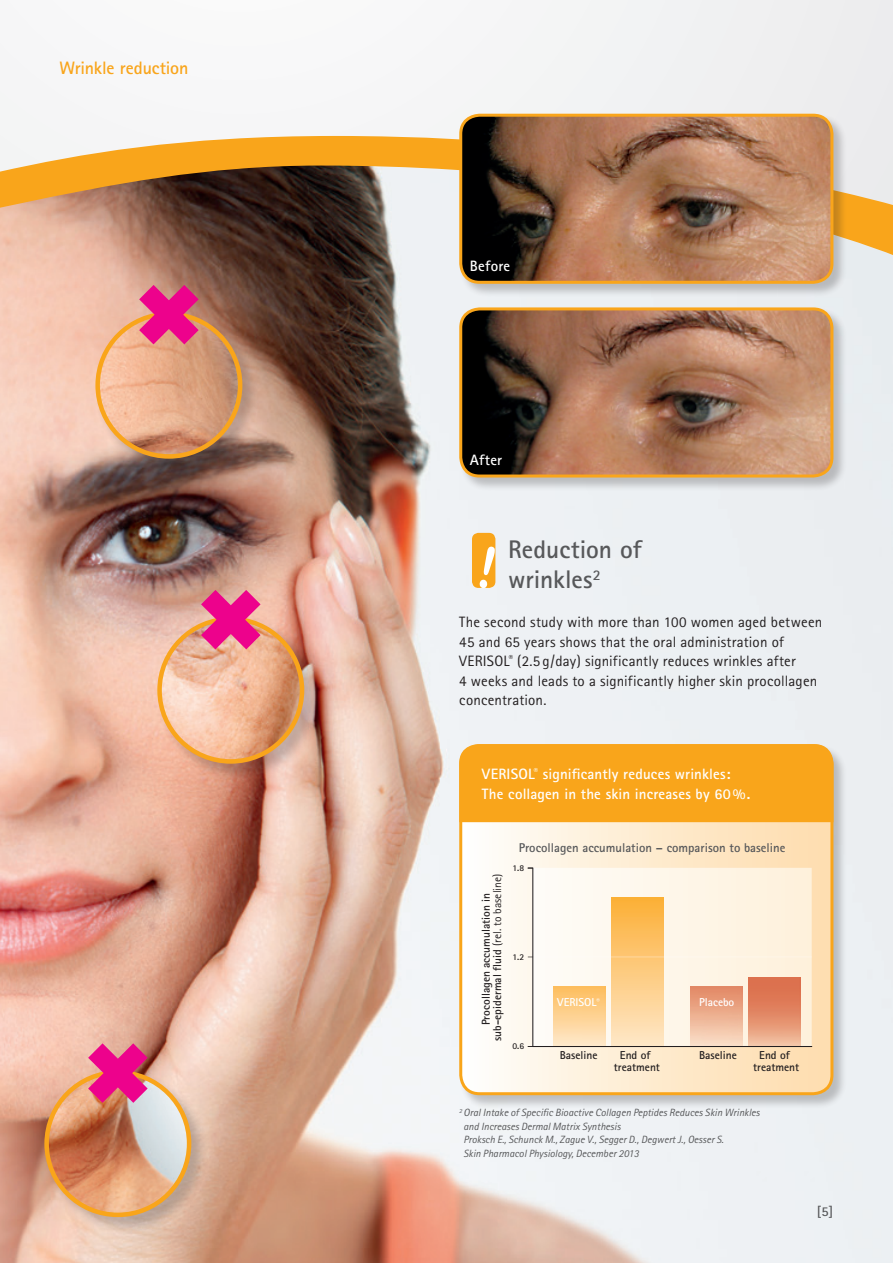
<style>
.page{position:relative;width:893px;height:1263px;background:#fff}
.page>*{position:absolute;margin:0;border:0;box-sizing:border-box;transform-origin:0 0}
.t1{font:700 25.5px/30.6px "Rotis Sans Serif";color:#57585a}
.t2{font:700 18px "Rotis Sans Serif";letter-spacing:-.01em;color:#f9a51b}
.t3{font:15px/19.5px "Rotis Sans Serif";letter-spacing:.01em;color:#231f20}
.t4{font:700 15px/19.5px "Rotis Sans Serif";letter-spacing:.01em;color:#fff}
.t5{font:700 13.5px "Rotis Sans Serif";color:#57585a}
.t6{font:700 12.75px "Rotis Sans Serif";color:#57585a}
.t7{font:700 11.55px/11.4px "Rotis Sans Serif";color:#231f20;text-align:center}
.t8{font:700 11.55px "Rotis Sans Serif";color:#fff}
.t9{font:italic 10.5px/13.5px "Rotis Sans Serif";color:#57585a}
.t10{font:700 8.85px "Rotis Sans Serif";color:#231f20}
.s1{font-weight:400}
</style>
<div class="page">
<img style="left:0;top:261px;width:893px;height:1002px">
<div style="left:0;top:0;width:893px;height:114px;background:#f5f5f6"></div>
<svg style="left:0;top:114px;width:893px;height:147px"></svg>
<div style="left:472px;top:533px;width:23px;height:55px;background:#f9a51b;border-radius:6px"></div>
<svg style="left:479px;top:546px;width:17px;height:43px"></svg>
<div style="left:459px;top:743px;width:388px;height:365px;background:#231f20;opacity:.25"></div>
<svg style="left:461px;top:822px;width:371px;height:272px"></svg>
<svg style="left:528px;top:868px;width:284px;height:179px"></svg>
<div style="left:459px;top:744px;width:374px;height:351px;border:3px solid #f9a51b;border-radius:19px"></div>
<div style="left:459px;top:744px;width:374px;height:78px;background:#f9a51b"></div>
<div style="left:459px;top:307px;width:388px;height:184px;background:#231f20;opacity:.25"></div>
<img style="left:461px;top:309px;width:371px;height:167px">
<div style="left:459px;top:307px;width:374px;height:170px;border:3px solid #f9a51b;border-radius:19px"></div>
<div style="left:459px;top:113px;width:388px;height:184px;background:#231f20;opacity:.25"></div>
<img style="left:461px;top:115px;width:371px;height:167px">
<div style="left:459px;top:114px;width:374px;height:170px;border:3px solid #f9a51b;border-radius:19px"></div>
<div style="left:156px;top:616px;width:166px;height:166px;background:#231f20;opacity:.25"></div>
<img style="left:160px;top:619px;width:142px;height:142px;border-radius:71px">
<div style="left:157px;top:617px;width:147px;height:147px;border:4px solid #f9a51b;border-radius:50%"></div>
<div style="left:94px;top:311px;width:166px;height:166px;background:#231f20;opacity:.25"></div>
<img style="left:98px;top:314px;width:142px;height:142px;border-radius:71px">
<div style="left:95px;top:312px;width:147px;height:147px;border:4px solid #f9a51b;border-radius:50%"></div>
<div style="left:43px;top:1069px;width:166px;height:166px;background:#231f20;opacity:.25"></div>
<img style="left:47px;top:1072px;width:142px;height:143px;border-radius:71px">
<div style="left:44px;top:1070px;width:147px;height:147px;border:4px solid #f9a51b;border-radius:50%"></div>
<svg style="left:201px;top:590px;width:60px;height:59px;background:#ea468e"></svg>
<svg style="left:139px;top:285px;width:60px;height:59px;background:#e33d83"></svg>
<svg style="left:88px;top:1043px;width:60px;height:60px;background:#e44086"></svg>
<p class="t2" style="left:60px;top:56px;width:130px">Wrinkle reduction</p>
<p class="t4" style="left:470px;top:256px;width:42px">Before</p>
<p class="t4" style="left:470px;top:450px;width:34px">After</p>
<h1 class="t1" style="left:508px;top:533px;width:135px">Reduction of wrinkles<sup>2</sup></h1>
<p class="t3" style="left:459px;top:612px;width:364px">The second study with more than 100 women aged between 45 and 65 years shows that the oral administration of VERISOL<sup>®</sup> (2.5 g/day) significantly reduces wrinkles after<br>4 weeks and leads to a significantly higher skin procollagen concentration.</p>
<p class="t4" style="left:482px;top:764px;width:270px">VERISOL<sup>®</sup> significantly reduces wrinkles:<br>The collagen in the skin increases by 60%.</p>
<p class="t6" style="left:519px;top:840px;width:268px">Procollagen accumulation – comparison to baseline</p>
<p class="t7" style="left:480px;top:1041px;width:168px;rotate:-90deg">Procollagen accumulation in sub-epidermal fluid <span class="s1">(rel. to baseline)</span></p>
<p class="t10" style="left:512px;top:862px;width:13px">1.8</p>
<p class="t10" style="left:512px;top:951px;width:13px">1.2</p>
<p class="t10" style="left:512px;top:1041px;width:13px">0.6</p>
<p class="t8" style="left:557px;top:995px;width:44px">VERISOL<sup>®</sup></p>
<p class="t8" style="left:699px;top:995px;width:37px">Placebo</p>
<p class="t7" style="left:560px;top:1049px;width:39px">Baseline</p>
<p class="t7" style="left:614px;top:1049px;width:48px">End of treatment</p>
<p class="t7" style="left:699px;top:1049px;width:39px">Baseline</p>
<p class="t7" style="left:753px;top:1049px;width:48px">End of treatment</p>
<p class="t9" style="left:463px;top:1106px;width:298px;text-indent:-4px"><sup>2</sup> Oral Intake of Specific Bioactive Collagen Peptides Reduces Skin Wrinkles and Increases Dermal Matrix Synthesis<br>Proksch E., Schunck M., Zague V., Segger D., Degwert J., Oesser S.<br>Skin Pharmacol Physiology, December 2013</p>
<p class="t5" style="left:817px;top:1203px;width:18px">[5]</p>
</div>
